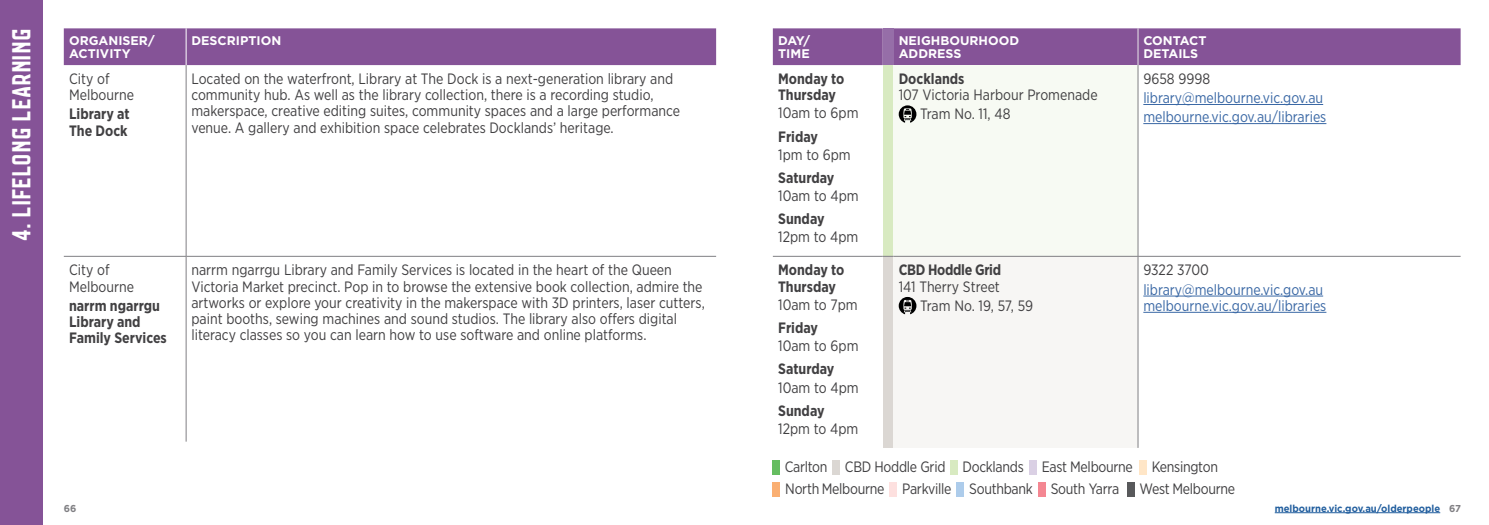
<style>
.page{position:relative;width:1489px;height:525px;background:#fff}
.page>*{position:absolute;margin:0;border:0;box-sizing:border-box;transform-origin:0 0}
.t1{font:27.5px "Co M";color:#fff}
.t2{font:15px/16.2px "Gotham Narrow";color:#414042;scale:.95 1}
.t3{font:700 15px/16.2px "Gotham Narrow";color:#414042;scale:.95 1}
.t4{font:15px/19.1px "Gotham Narrow";color:#3a68a5;scale:.95 1}
.t5{font:15px "Gotham Narrow";letter-spacing:-.02em;color:#414042;scale:.95 1}
.t6{font:700 15px "Gotham Narrow";letter-spacing:-.02em;color:#414042;scale:.95 1}
.t7{font:700 12.5px/12.5px "Gotham";color:#fff}
.t8{font:700 10px "Gotham";color:#215e9e;scale:.95 1}
.t9{font:700 10px "Gotham";color:#807f83;scale:.95 1}
.s1{color:#807f83}
</style>
<div class="page">
<div style="left:0;top:0;width:43px;height:524px;background:#855397"></div>
<div style="left:64px;top:28px;width:652px;height:37px;background:#855397"></div>
<hr style="left:186px;top:65px;width:1px;height:191px;background:#807f83">
<hr style="left:186px;top:256px;width:1px;height:185px;background:#807f83">
<hr style="left:186px;top:28px;width:1px;height:37px;background:#fff">
<hr style="left:64px;top:256px;width:122px;height:1px;background:#807f83">
<hr style="left:186px;top:256px;width:530px;height:1px;background:#807f83">
<div style="left:772px;top:28px;width:688px;height:37px;background:#855397"></div>
<div style="left:882px;top:28px;width:11px;height:37px;background:#966ea8"></div>
<div style="left:882px;top:65px;width:11px;height:191px;background:#d8eac1"></div>
<div style="left:893px;top:65px;width:244px;height:191px;background:#f7faf3"></div>
<div style="left:882px;top:256px;width:11px;height:191px;background:#dbd7d3"></div>
<div style="left:893px;top:256px;width:244px;height:191px;background:#f7f6f4"></div>
<hr style="left:1137px;top:28px;width:1px;height:37px;background:#e9e8ea">
<hr style="left:893px;top:256px;width:244px;height:1px;background:#807f83">
<hr style="left:772px;top:256px;width:110px;height:1px;background:#807f83">
<hr style="left:1137px;top:256px;width:323px;height:1px;background:#807f83">
<hr style="left:1137px;top:65px;width:1px;height:191px;background:#807f83">
<hr style="left:1137px;top:256px;width:1px;height:191px;background:#807f83">
<svg style="left:898px;top:105px;width:18px;height:18px"></svg>
<hr style="left:1143px;top:104px;width:179px;height:1px;background:#3a68a5">
<hr style="left:1143px;top:123px;width:183px;height:1px;background:#3a68a5">
<svg style="left:898px;top:297px;width:18px;height:17px"></svg>
<hr style="left:1143px;top:295px;width:179px;height:1px;background:#3a68a5">
<hr style="left:1143px;top:312px;width:183px;height:1px;background:#3a68a5">
<div style="left:956px;top:482px;width:7px;height:14px;background:#adcceb"></div>
<div style="left:832px;top:460px;width:7px;height:14px;background:#dbd7d3"></div>
<div style="left:772px;top:460px;width:8px;height:14px;background:#65bd60"></div>
<div style="left:889px;top:482px;width:7px;height:14px;background:#fde0df"></div>
<div style="left:1029px;top:460px;width:7px;height:14px;background:#dad0e4"></div>
<div style="left:1126px;top:482px;width:7px;height:14px;background:#58595b"></div>
<div style="left:1139px;top:460px;width:7px;height:14px;background:#ffe6c7"></div>
<div style="left:950px;top:460px;width:7px;height:14px;background:#d8eac1"></div>
<div style="left:1038px;top:482px;width:7px;height:14px;background:#f48792"></div>
<div style="left:772px;top:482px;width:8px;height:14px;background:#faaf72"></div>
<hr style="left:1274px;top:512px;width:165px;height:1px;background:#215e9e">
<h1 class="t1" style="left:6px;top:241px;width:214px;rotate:-90deg">4. LIFELONG LEARNING</h1>
<p class="t7" style="left:69px;top:35px;width:87px">ORGANISER/<br>ACTIVITY</p>
<p class="t7" style="left:191px;top:35px;width:91px">DESCRIPTION</p>
<p class="t2" style="left:191px;top:70px;width:516px">Located on the waterfront, Library at The Dock is a next-generation library and community hub. As well as the library collection, there is a recording studio, makerspace, creative editing suites, community spaces and a large performance venue. A gallery and exhibition space celebrates Docklands’ heritage.</p>
<p class="t2" style="left:69px;top:70px;width:70px">City of<br>Melbourne</p>
<p class="t3" style="left:69px;top:106px;width:65px">Library at<br>The Dock</p>
<p class="t2" style="left:69px;top:261px;width:70px">City of<br>Melbourne</p>
<p class="t3" style="left:69px;top:297px;width:104px">narrm ngarrgu<br>Library and<br>Family Services</p>
<p class="t2" style="left:191px;top:261px;width:542px">narrm ngarrgu Library and Family Services is located in the heart of the Queen Victoria Market precinct. Pop in to browse the extensive book collection, admire the artworks or explore your creativity in the makerspace with 3D printers, laser cutters, paint booths, sewing machines and sound studios. The library also offers digital literacy classes so you can learn how to use software and online platforms.</p>
<p class="t7" style="left:778px;top:35px;width:33px">DAY/<br>TIME</p>
<p class="t7" style="left:898px;top:35px;width:122px">NEIGHBOURHOOD<br>ADDRESS</p>
<p class="t7" style="left:1143px;top:35px;width:65px">CONTACT<br>DETAILS</p>
<p class="t3" style="left:778px;top:70px;width:71px">Monday to<br>Thursday</p>
<p class="t2" style="left:778px;top:104px;width:86px">10am to 6pm</p>
<p class="t3" style="left:778px;top:128px;width:43px">Friday</p>
<p class="t2" style="left:778px;top:146px;width:78px">1pm to 6pm</p>
<p class="t3" style="left:778px;top:169px;width:61px">Saturday</p>
<p class="t2" style="left:778px;top:187px;width:86px">10am to 4pm</p>
<p class="t3" style="left:778px;top:211px;width:50px">Sunday</p>
<p class="t2" style="left:778px;top:228px;width:86px">12pm to 4pm</p>
<p class="t3" style="left:898px;top:70px;width:71px">Docklands</p>
<p class="t2" style="left:920px;top:85px;width:188px;line-height:19.1px;text-indent:-21px">107 Victoria Harbour Promenade<br>Tram No. 11, 48</p>
<p class="t2" style="left:1143px;top:70px;width:72px">9658 9998</p>
<p class="t4" style="left:1143px;top:88px;width:194px">library@melbourne.vic.gov.au melbourne.vic.gov.au/libraries</p>
<p class="t3" style="left:778px;top:262px;width:71px">Monday to<br>Thursday</p>
<p class="t2" style="left:778px;top:296px;width:85px">10am to 7pm</p>
<p class="t3" style="left:778px;top:319px;width:43px">Friday</p>
<p class="t2" style="left:778px;top:337px;width:86px">10am to 6pm</p>
<p class="t3" style="left:778px;top:361px;width:61px">Saturday</p>
<p class="t2" style="left:778px;top:378px;width:86px">10am to 4pm</p>
<p class="t3" style="left:778px;top:402px;width:50px">Sunday</p>
<p class="t2" style="left:778px;top:420px;width:86px">12pm to 4pm</p>
<p class="t6" style="left:898px;top:260px;width:109px">CBD Hoddle Grid</p>
<p class="t2" style="left:920px;top:276px;width:121px;line-height:19.1px;text-indent:-21px">141 Therry Street<br>Tram No. 19, 57, 59</p>
<p class="t2" style="left:1143px;top:261px;width:71px">9322 3700</p>
<p class="t4" style="left:1143px;top:281px;width:194px;line-height:16.2px">library@melbourne.vic.gov.au melbourne.vic.gov.au/libraries</p>
<p class="t5" style="left:784px;top:457px;width:171px">Carlton CBD Hoddle Grid</p>
<p class="t5" style="left:1041px;top:457px;width:97px">East Melbourne</p>
<p class="t5" style="left:902px;top:479px;width:53px">Parkville</p>
<p class="t5" style="left:1139px;top:479px;width:102px">West Melbourne</p>
<p class="t5" style="left:962px;top:457px;width:66px">Docklands</p>
<p class="t5" style="left:1151px;top:457px;width:71px">Kensington</p>
<p class="t5" style="left:785px;top:479px;width:106px">North Melbourne</p>
<p class="t5" style="left:1050px;top:479px;width:73px">South Yarra</p>
<p class="t5" style="left:969px;top:479px;width:69px">Southbank</p>
<p class="t9" style="left:64px;top:501px;width:15px">66</p>
<p class="t8" style="left:1274px;top:501px;width:198px">melbourne.vic.gov.au/olderpeople <span class="s1">67</span></p>
</div>
